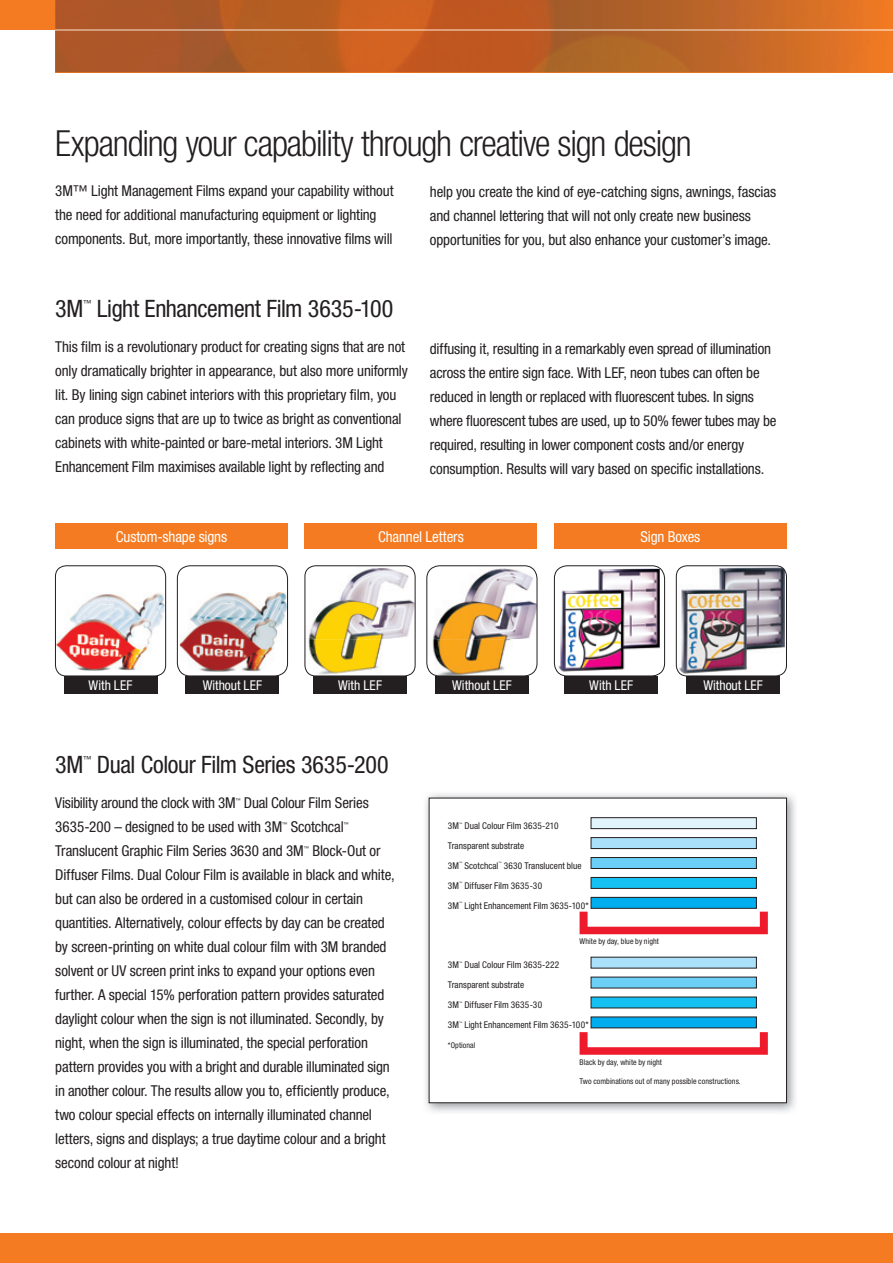
<style>
.page{position:relative;width:893px;height:1263px;background:#fff}
.page>*{position:absolute;margin:0;border:0;box-sizing:border-box;transform-origin:0 0}
.t1{font:300 condensed 36px "Helvetica Neue LT";letter-spacing:-.03em;color:#231f20}
.t2{font:condensed 24px "Helvetica Neue LT";letter-spacing:-.015em;color:#231f20}
.t3{font:condensed 15px/24px "Helvetica Neue LT";letter-spacing:-.01em;color:#231f20}
.t4{font:condensed 15px "Helvetica Neue LT";letter-spacing:-.01em;color:#fff}
.t5{font:condensed 13.5px "Helvetica Neue LT";color:#fff}
.t6{font:condensed 9.3px/20px "Helvetica Neue LT";letter-spacing:.01em;color:#231f20}
.t7{font:condensed 8.4px "Helvetica Neue LT";color:#231f20}
.t8{font:condensed 7.95px "Helvetica Neue LT";letter-spacing:.005em;color:#231f20}
.t9{font:condensed 5.25px "Helvetica Neue LT";color:#231f20}
.t10{font:condensed 3.3px "Helvetica Neue LT";color:#231f20}
</style>
<div class="page">
<div style="left:0;top:0;width:893px;height:30px;background:#f47b21"></div>
<div style="left:0;top:1233px;width:893px;height:30px;background:#f47b21"></div>
<img style="left:55px;top:0;width:838px;height:72px">
<img style="left:55px;top:30px;width:838px;height:1px">
<img style="left:305px;top:566px;width:110px;height:110px">
<div style="left:305px;top:566px;width:110px;height:110px;border:1px solid #231f20;border-radius:11px"></div>
<img style="left:427px;top:566px;width:110px;height:110px">
<div style="left:427px;top:566px;width:110px;height:110px;border:1px solid #231f20;border-radius:13px"></div>
<div style="left:305px;top:523px;width:232px;height:26px;background:#f47b21"></div>
<img style="left:678px;top:567px;width:107px;height:107px">
<div style="left:676px;top:566px;width:111px;height:110px;border:1px solid #231f20;border-radius:11px"></div>
<img style="left:556px;top:569px;width:104px;height:104px">
<div style="left:554px;top:566px;width:111px;height:110px;border:1px solid #231f20;border-radius:13px"></div>
<div style="left:554px;top:523px;width:233px;height:26px;background:#f47b21"></div>
<img style="left:56px;top:593px;width:110px;height:79px">
<div style="left:55px;top:566px;width:111px;height:110px;border:1px solid #231f20;border-radius:11px"></div>
<img style="left:180px;top:592px;width:108px;height:80px">
<div style="left:177px;top:566px;width:111px;height:110px;border:1px solid #231f20;border-radius:13px"></div>
<div style="left:64px;top:676px;width:93px;height:17px;background:#231f20"></div>
<div style="left:313px;top:676px;width:94px;height:17px;background:#231f20"></div>
<div style="left:564px;top:676px;width:94px;height:17px;background:#231f20"></div>
<div style="left:55px;top:523px;width:233px;height:26px;background:#f47b21"></div>
<div style="left:186px;top:676px;width:93px;height:17px;background:#231f20"></div>
<div style="left:435px;top:676px;width:94px;height:17px;background:#231f20"></div>
<div style="left:686px;top:676px;width:94px;height:17px;background:#231f20"></div>
<img style="left:425px;top:793px;width:371px;height:319px">
<div style="left:429px;top:798px;width:357px;height:305px;background:#fff"></div>
<div style="left:429px;top:798px;width:358px;height:305px;border:1px solid #231f20"></div>
<div style="left:591px;top:818px;width:165px;height:11px;background:#e1f4fc"></div>
<div style="left:591px;top:817px;width:165px;height:12px;border:1px solid #231f20"></div>
<div style="left:591px;top:837px;width:165px;height:11px;background:#aae0f9"></div>
<div style="left:591px;top:837px;width:165px;height:12px;border:1px solid #231f20"></div>
<div style="left:591px;top:857px;width:165px;height:11px;background:#6bcff6"></div>
<div style="left:591px;top:857px;width:165px;height:12px;border:1px solid #231f20"></div>
<div style="left:591px;top:877px;width:165px;height:11px;background:#15c0f2"></div>
<div style="left:591px;top:877px;width:165px;height:11px;border:1px solid #231f20"></div>
<div style="left:591px;top:897px;width:165px;height:11px;background:#00aeef"></div>
<div style="left:591px;top:897px;width:165px;height:11px;border:1px solid #231f20"></div>
<div style="left:591px;top:957px;width:165px;height:11px;background:#aae0f9"></div>
<div style="left:591px;top:977px;width:165px;height:11px;background:#6bcff6"></div>
<div style="left:591px;top:997px;width:165px;height:11px;background:#15c0f2"></div>
<div style="left:591px;top:1017px;width:165px;height:11px;background:#00aeef"></div>
<svg style="left:580px;top:912px;width:188px;height:22px"></svg>
<svg style="left:580px;top:1032px;width:188px;height:23px"></svg>
<h1 class="t1" style="left:55px;top:122px;width:638px">Expanding your capability through creative sign design</h1>
<p class="t3" style="left:55px;top:178px;width:340px">3M™ Light Management Films expand your capability without the need for additional manufacturing equipment or lighting components. But, more importantly, these innovative films will</p>
<p class="t3" style="left:430px;top:179px;width:348px">help you create the kind of eye-catching signs, awnings, fascias and channel lettering that will not only create new business opportunities for you, but also enhance your customer’s image.</p>
<h2 class="t2" style="left:55px;top:294px;width:30px">3M</h2>
<p class="t7" style="left:83px;top:298px;width:10px">™</p>
<h2 class="t2" style="left:97px;top:294px;width:298px">Light Enhancement Film 3635-100</h2>
<p class="t3" style="left:55px;top:335px;width:354px">This film is a revolutionary product for creating signs that are not only dramatically brighter in appearance, but also more uniformly lit. By lining sign cabinet interiors with this proprietary film, you can produce signs that are up to twice as bright as conventional cabinets with white-painted or bare-metal interiors. 3M Light Enhancement Film maximises available light by reflecting and</p>
<p class="t3" style="left:430px;top:336px;width:348px">diffusing it, resulting in a remarkably even spread of illumination across the entire sign face. With LEF, neon tubes can often be reduced in length or replaced with fluorescent tubes. In signs where fluorescent tubes are used, up to 50% fewer tubes may be required, resulting in lower component costs and/or energy consumption. Results will vary based on specific installations.</p>
<p class="t4" style="left:116px;top:528px;width:113px">Custom-shape signs</p>
<p class="t4" style="left:378px;top:528px;width:87px">Channel Letters</p>
<p class="t4" style="left:640px;top:528px;width:61px">Sign Boxes</p>
<p class="t5" style="left:89px;top:677px;width:45px">With LEF</p>
<p class="t5" style="left:338px;top:677px;width:45px">With LEF</p>
<p class="t5" style="left:589px;top:677px;width:45px">With LEF</p>
<p class="t5" style="left:203px;top:677px;width:61px">Without LEF</p>
<p class="t5" style="left:452px;top:677px;width:61px">Without LEF</p>
<p class="t5" style="left:703px;top:677px;width:61px">Without LEF</p>
<h2 class="t2" style="left:55px;top:750px;width:30px">3M</h2>
<p class="t7" style="left:83px;top:754px;width:10px">™</p>
<h2 class="t2" style="left:97px;top:750px;width:293px">Dual Colour Film Series 3635-200</h2>
<p class="t3" style="left:55px;top:791px;width:315px;text-indent:189px">Dual Colour Film Series<br>3635-200 – designed to be used with 3M</p>
<p class="t3" style="left:55px;top:791px;width:182px">Visibility around the clock with 3M</p>
<p class="t9" style="left:236px;top:797px;width:7px">™</p>
<p class="t9" style="left:282px;top:821px;width:7px">™</p>
<p class="t3" style="left:291px;top:815px;width:55px">Scotchcal</p>
<p class="t9" style="left:344px;top:821px;width:7px">™</p>
<p class="t3" style="left:55px;top:839px;width:250px">Translucent Graphic Film Series 3630 and 3M</p>
<p class="t9" style="left:304px;top:845px;width:7px">™</p>
<p class="t3" style="left:55px;top:839px;width:341px;text-indent:257px">Block-Out or Diffuser Films. Dual Colour Film is available in black and white, but can also be ordered in a customised colour in certain quantities. Alternatively, colour effects by day can be created by screen-printing on white dual colour film with 3M branded solvent or UV screen print inks to expand your options even further. A special 15% perforation pattern provides saturated daylight colour when the sign is not illuminated. Secondly, by night, when the sign is illuminated, the special perforation pattern provides you with a bright and durable illuminated sign in another colour. The results allow you to, efficiently produce, two colour special effects on internally illuminated channel letters, signs and displays; a true daytime colour and a bright second colour at night!</p>
<p class="t6" style="left:448px;top:815px;width:112px;text-indent:17px">Dual Colour Film 3635-210<br>Transparent substrate<br>3M</p>
<p class="t6" style="left:448px;top:815px;width:13px">3M</p>
<p class="t10" style="left:459px;top:821px;width:5px">™</p>
<p class="t10" style="left:459px;top:861px;width:5px">™</p>
<p class="t6" style="left:464px;top:855px;width:36px">Scotchcal</p>
<p class="t10" style="left:498px;top:861px;width:5px">™</p>
<p class="t6" style="left:504px;top:855px;width:79px">3630 Translucent blue</p>
<p class="t6" style="left:448px;top:875px;width:13px">3M</p>
<p class="t10" style="left:459px;top:881px;width:5px">™</p>
<p class="t6" style="left:464px;top:875px;width:79px">Diffuser Film 3635-30</p>
<p class="t6" style="left:448px;top:895px;width:13px">3M</p>
<p class="t10" style="left:459px;top:901px;width:5px">™</p>
<p class="t6" style="left:464px;top:895px;width:126px">Light Enhancement Film 3635-100*</p>
<p class="t6" style="left:448px;top:955px;width:113px;text-indent:17px">Dual Colour Film 3635-222<br>Transparent substrate<br>3M</p>
<p class="t6" style="left:448px;top:955px;width:13px">3M</p>
<p class="t10" style="left:459px;top:961px;width:5px">™</p>
<p class="t10" style="left:459px;top:1001px;width:5px">™</p>
<p class="t6" style="left:464px;top:995px;width:79px">Diffuser Film 3635-30</p>
<p class="t8" style="left:580px;top:937px;width:81px">White by day, blue by night</p>
<p class="t6" style="left:448px;top:1015px;width:13px">3M</p>
<p class="t10" style="left:459px;top:1021px;width:5px">™</p>
<p class="t6" style="left:464px;top:1015px;width:126px">Light Enhancement Film 3635-100*</p>
<p class="t8" style="left:448px;top:1040px;width:29px">*Optional</p>
<p class="t8" style="left:580px;top:1057px;width:84px">Black by day, white by night</p>
<p class="t8" style="left:580px;top:1076px;width:163px">Two combinations out of many possible constructions.</p>
</div>
